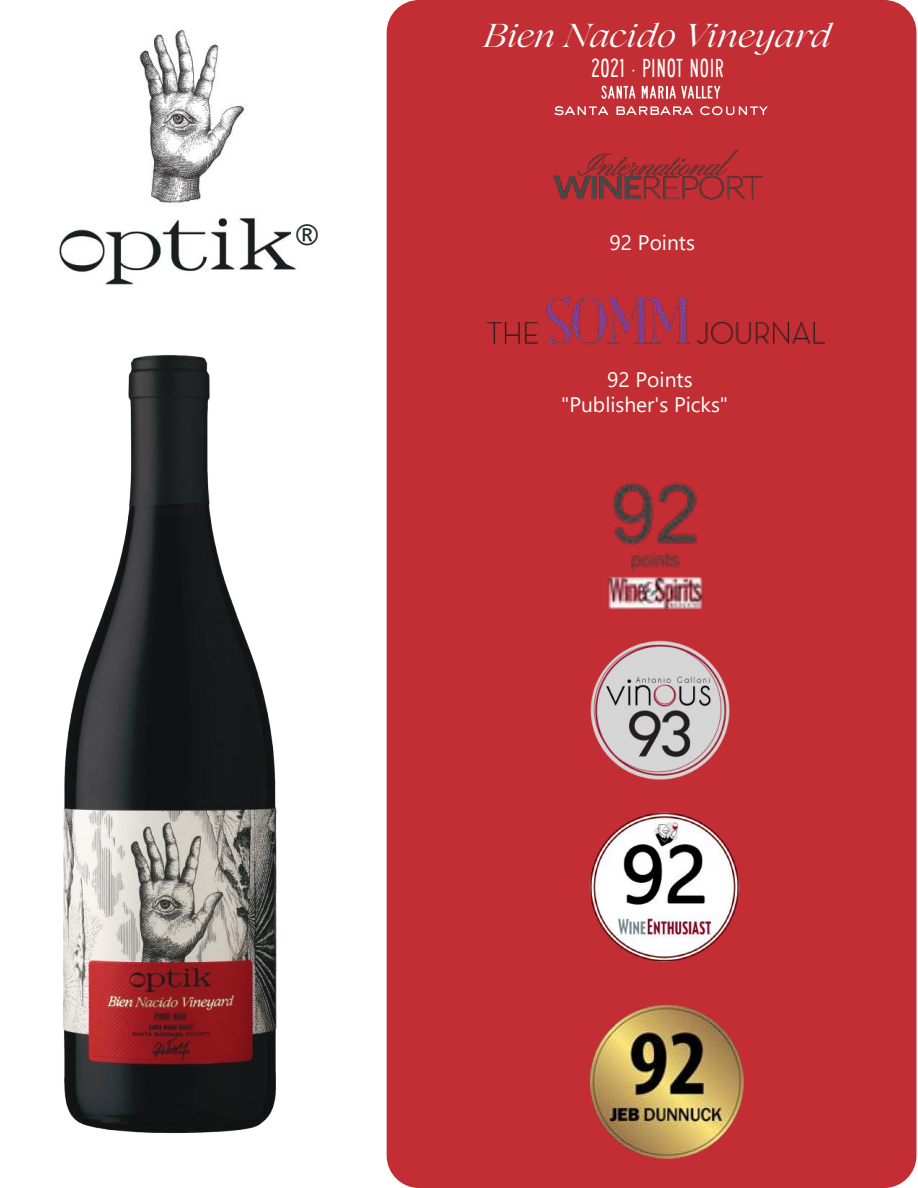
<style>
.page{position:relative;width:918px;height:1188px;background:#fff}
.page>*{position:absolute;margin:0;border:0;box-sizing:border-box;transform-origin:0 0}
.t1{font:36.75px "Segoe UI";color:#242b2c}
.t2{font:italic 33px "Lovelace";color:#fefefc}
.t3{font:27px "SAA Series W01 AD";color:#fdfefb}
.t4{font:21px/25.2px "Segoe UI";color:#fcfdf9;text-align:center}
.s1{font-size:7.05px}
</style>
<div class="page">
<img style="left:59px;top:29px;width:237px;height:256px">
<div style="left:387px;top:0;width:529px;height:1188px;background:#c22e33;border-radius:32px"></div>
<img style="left:63px;top:355px;width:214px;height:779px">
<svg style="left:601px;top:86px;width:35px;height:13px"></svg>
<svg style="left:642px;top:86px;width:79px;height:13px"></svg>
<svg style="left:554px;top:106px;width:54px;height:9px"></svg>
<svg style="left:616px;top:106px;width:77px;height:9px"></svg>
<svg style="left:700px;top:106px;width:68px;height:9px"></svg>
<div style="left:291px;top:210px;width:32px;height:49px;background:#fff"></div>
<img style="left:608px;top:482px;width:95px;height:128px">
<img style="left:553px;top:150px;width:211px;height:50px">
<img style="left:591px;top:641px;width:139px;height:138px">
<img style="left:590px;top:812px;width:150px;height:150px">
<img style="left:487px;top:297px;width:338px;height:49px">
<img style="left:591px;top:1006px;width:153px;height:152px">
<h2 class="t2" style="left:484px;top:16px;width:349px">Bien Nacido Vineyard</h2>
<p class="t3" style="left:591px;top:54px;width:135px">2021 <span class="s1">•</span> PINOT NOIR</p>
<h1 class="t1" style="left:291px;top:202px;width:34px">®</h1>
<p class="t4" style="left:610px;top:228px;width:87px">92 Points</p>
<p class="t4" style="left:561px;top:365px;width:169px">92 Points "Publisher's Picks"</p>
</div>
